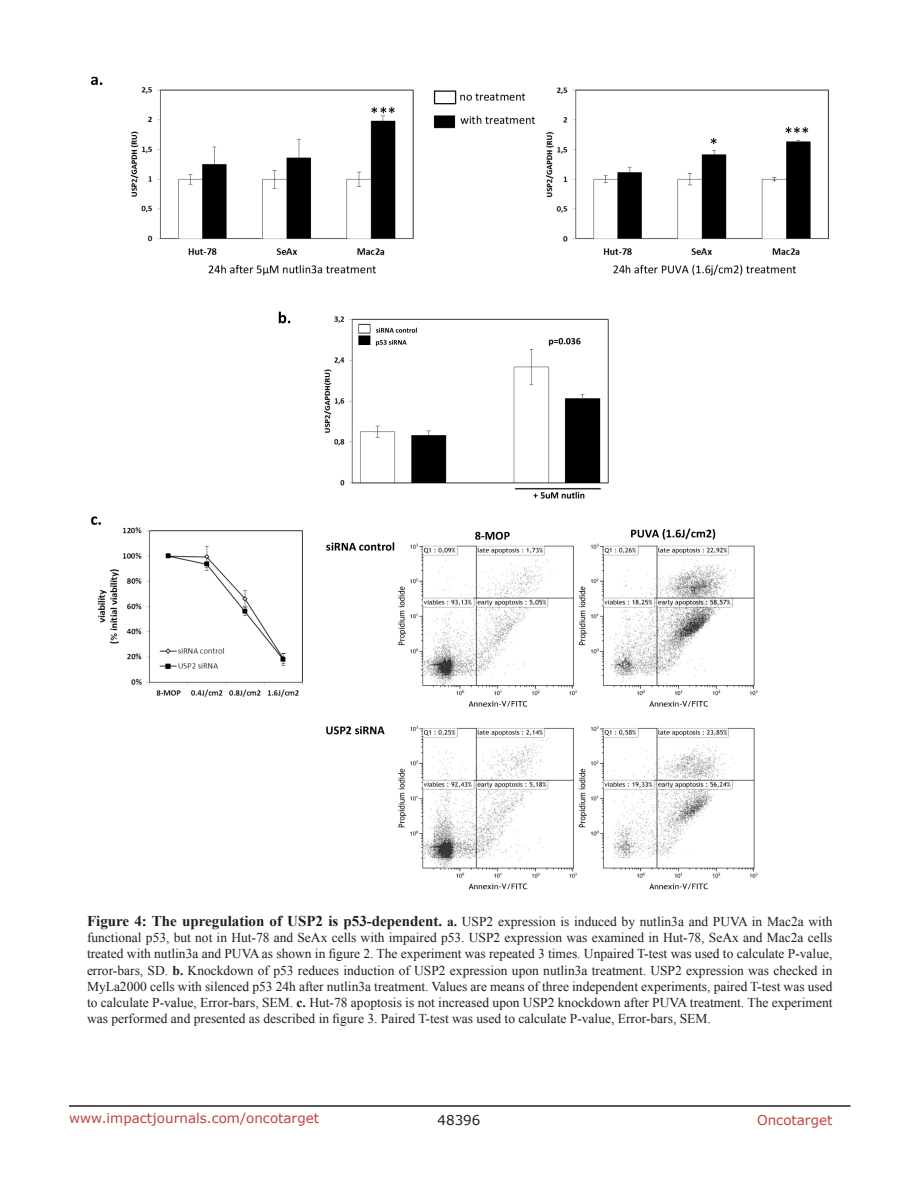
<style>
.page{position:relative;width:918px;height:1188px;background:#fff}
.page>*{position:absolute;margin:0;border:0;box-sizing:border-box;transform-origin:0 0}
.figuretext{font:13.5px/16.2px "Times New Roman";color:#231f20;text-align:justify}
.t1{font:13.5px "Verdana";color:#c24141}
.t2{font:13.5px "Verdana";color:#231f20}
.s1{font-weight:700;font-size:15px}
.s2{font-weight:700}
</style>
<div class="page">
<hr style="left:69px;top:1105px;width:781px;height:2px;background:#231f20">
<img style="left:90px;top:76px;width:739px;height:814px">
<p class="figuretext" style="left:87px;top:913px;width:747px"><span class="s1">Figure 4: The upregulation of USP2 is p53-dependent.</span> <span class="s2">a.</span> USP2 expression is induced by nutlin3a and PUVA in Mac2a with functional p53, but not in Hut-78 and SeAx cells with impaired p53. USP2 expression was examined in Hut-78, SeAx and Mac2a cells treated with nutlin3a and PUVA as shown in figure 2. The experiment was repeated 3 times. Unpaired T-test was used to calculate P-value, error-bars, SD. <span class="s2">b.</span> Knockdown of p53 reduces induction of USP2 expression upon nutlin3a treatment. USP2 expression was checked in MyLa2000 cells with silenced p53 24h after nutlin3a treatment. Values are means of three independent experiments, paired T-test was used to calculate P-value, Error-bars, SEM. <span class="s2">c.</span> Hut-78 apoptosis is not increased upon USP2 knockdown after PUVA treatment. The experiment was performed and presented as described in figure 3. Paired T-test was used to calculate P-value, Error-bars, SEM.</p>
<p class="t1" style="left:69px;top:1109px;width:252px">www.impactjournals.com/oncotarget</p>
<p class="t2" style="left:438px;top:1111px;width:44px">48396</p>
<p class="t1" style="left:757px;top:1111px;width:77px">Oncotarget</p>
</div>
